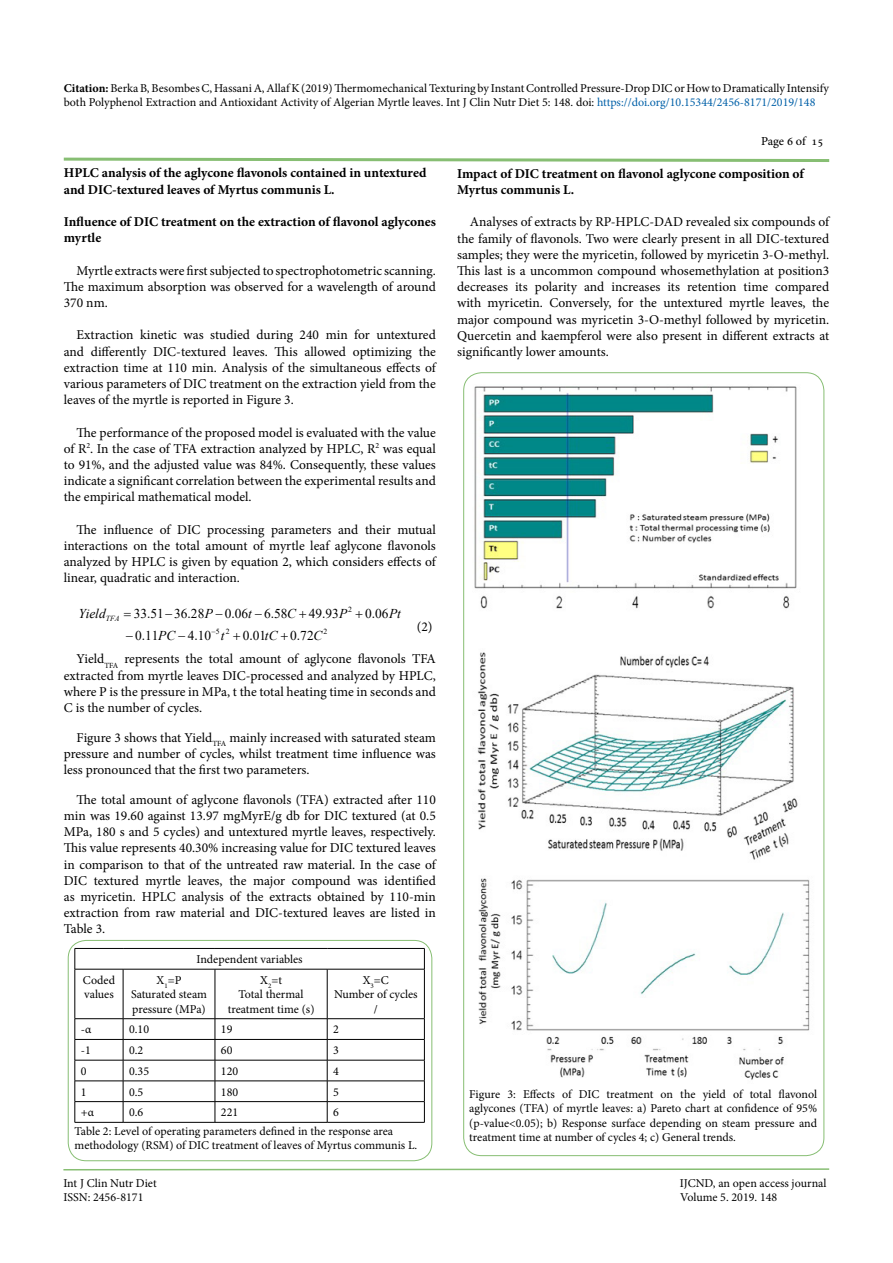
<style>
.page{position:relative;width:893px;height:1263px;background:#fff}
.page>*{position:absolute;margin:0;border:0;box-sizing:border-box;transform-origin:0 0}
.t1{font:13.5px/16.2px "Minion Pro";color:#000;text-align:justify}
.t2{font:700 13.5px/16.2px "Minion Pro";color:#000}
.t3{font:13.5px "Times New Roman";color:#000}
.t4{font:italic 13.5px "Times New Roman";color:#000}
.t5{font:12px/14.4px "Minion Pro";color:#000}
.t6{font:12px "Adobe Hebrew";letter-spacing:-.005em;color:#000}
.t7{font:7.8px "Times New Roman";color:#000}
.s1{font-weight:700}
.s2{color:#0060a8}
.s3{font-style:italic}
</style>
<div class="page">
<svg style="left:63px;top:1168px;width:767px;height:3px"></svg>
<svg style="left:63px;top:157px;width:767px;height:5px"></svg>
<hr style="left:75px;top:948px;width:48px;height:1px;background:#000">
<svg style="left:75px;top:949px;width:1px;height:20px"></svg>
<hr style="left:123px;top:948px;width:92px;height:1px;background:#000">
<hr style="left:215px;top:948px;width:112px;height:1px;background:#000">
<hr style="left:327px;top:948px;width:98px;height:1px;background:#000">
<svg style="left:424px;top:949px;width:1px;height:20px"></svg>
<hr style="left:75px;top:969px;width:48px;height:1px;background:#000">
<hr style="left:75px;top:969px;width:1px;height:49px;background:#000">
<hr style="left:123px;top:969px;width:92px;height:1px;background:#000">
<hr style="left:123px;top:969px;width:1px;height:49px;background:#000">
<hr style="left:215px;top:969px;width:112px;height:1px;background:#000">
<hr style="left:215px;top:969px;width:1px;height:49px;background:#000">
<hr style="left:327px;top:969px;width:98px;height:1px;background:#000">
<hr style="left:327px;top:969px;width:1px;height:49px;background:#000">
<hr style="left:424px;top:969px;width:1px;height:49px;background:#000">
<hr style="left:75px;top:1018px;width:48px;height:1px;background:#000">
<hr style="left:123px;top:1018px;width:92px;height:1px;background:#000">
<hr style="left:215px;top:1018px;width:112px;height:1px;background:#000">
<hr style="left:327px;top:1018px;width:98px;height:1px;background:#000">
<hr style="left:75px;top:1039px;width:48px;height:1px;background:#000">
<hr style="left:123px;top:1039px;width:92px;height:1px;background:#000">
<hr style="left:215px;top:1039px;width:112px;height:1px;background:#000">
<hr style="left:327px;top:1039px;width:98px;height:1px;background:#000">
<hr style="left:75px;top:1060px;width:48px;height:1px;background:#000">
<hr style="left:123px;top:1060px;width:92px;height:1px;background:#000">
<hr style="left:215px;top:1060px;width:112px;height:1px;background:#000">
<hr style="left:327px;top:1060px;width:98px;height:1px;background:#000">
<hr style="left:75px;top:1080px;width:48px;height:1px;background:#000">
<hr style="left:123px;top:1080px;width:92px;height:1px;background:#000">
<hr style="left:215px;top:1080px;width:112px;height:1px;background:#000">
<hr style="left:327px;top:1080px;width:98px;height:1px;background:#000">
<hr style="left:75px;top:1101px;width:48px;height:1px;background:#000">
<svg style="left:75px;top:1019px;width:1px;height:103px"></svg>
<hr style="left:123px;top:1101px;width:92px;height:1px;background:#000">
<svg style="left:123px;top:1019px;width:1px;height:103px"></svg>
<hr style="left:215px;top:1101px;width:112px;height:1px;background:#000">
<svg style="left:215px;top:1019px;width:1px;height:103px"></svg>
<hr style="left:327px;top:1101px;width:98px;height:1px;background:#000">
<svg style="left:327px;top:1019px;width:1px;height:103px"></svg>
<svg style="left:424px;top:1019px;width:1px;height:103px"></svg>
<hr style="left:75px;top:1122px;width:48px;height:1px;background:#000">
<hr style="left:123px;top:1122px;width:92px;height:1px;background:#000">
<hr style="left:215px;top:1122px;width:112px;height:1px;background:#000">
<hr style="left:327px;top:1122px;width:98px;height:1px;background:#000">
<div style="left:68px;top:940px;width:364px;height:221px;border:1px solid #87be73;border-radius:18px"></div>
<img style="left:474px;top:386px;width:336px;height:694px">
<p class="t5" style="left:64px;top:81px;width:767px"><span class="s1">Citation:</span> Berka B, Besombes C, Hassani A, Allaf K (2019) Thermomechanical Texturing by Instant Controlled Pressure-Drop DIC or How to Dramatically Intensify both Polyphenol Extraction and Antioxidant Activity of Algerian Myrtle leaves. Int J Clin Nutr Diet 5: 148. doi: <span class="s2">https://doi.org/10.15344/2456-8171/2019/148</span></p>
<p class="t6" style="left:761px;top:134px;width:64px">Page 6 of 15</p>
<p class="t2" style="left:64px;top:165px;width:364px">HPLC analysis of the aglycone flavonols contained in untextured and DIC-textured leaves of Myrtus communis L.</p>
<p class="t2" style="left:64px;top:213px;width:374px">Influence of DIC treatment on the extraction of flavonol aglycones myrtle</p>
<p class="t1" style="left:64px;top:262px;width:374px;text-indent:13px">Myrtle extracts were first subjected to spectrophotometric scanning.<br>The maximum absorption was observed for a wavelength of around 370 nm.</p>
<p class="t1" style="left:64px;top:327px;width:374px;text-indent:13px">Extraction kinetic was studied during 240 min for untextured and differently DIC-textured leaves. This allowed optimizing the extraction time at 110 min. Analysis of the simultaneous effects of various parameters of DIC treatment on the extraction yield from the leaves of the myrtle is reported in Figure 3.</p>
<p class="t1" style="left:64px;top:424px;width:374px;text-indent:13px">The performance of the proposed model is evaluated with the value of R<sup>2</sup>. In the case of TFA extraction analyzed by HPLC, R<sup>2</sup> was equal to 91%, and the adjusted value was 84%. Consequently, these values indicate a significant correlation between the experimental results and the empirical mathematical model.</p>
<p class="t1" style="left:64px;top:521px;width:374px;text-indent:13px">The influence of DIC processing parameters and their mutual interactions on the total amount of myrtle leaf aglycone flavonols analyzed by HPLC is given by equation 2, which considers effects of linear, quadratic and interaction.</p>
<p class="t1" style="left:417px;top:619px;width:17px">(2)</p>
<p class="t1" style="left:64px;top:651px;width:374px;text-indent:13px">Yield<sub>TFA</sub> represents the total amount of aglycone flavonols TFA extracted from myrtle leaves DIC-processed and analyzed by HPLC, where P is the pressure in MPa, t the total heating time in seconds and C is the number of cycles.</p>
<p class="t1" style="left:64px;top:729px;width:374px;text-indent:13px">Figure 3 shows that Yield<sub>TFA</sub> mainly increased with saturated steam pressure and number of cycles, whilst treatment time influence was less pronounced that the first two parameters.</p>
<p class="t1" style="left:64px;top:791px;width:374px;text-indent:13px">The total amount of aglycone flavonols (TFA) extracted after 110 min was 19.60 against 13.97 mgMyrE/g db for DIC textured (at 0.5<br>MPa, 180 s and 5 cycles) and untextured myrtle leaves, respectively.<br>This value represents 40.30% increasing value for DIC textured leaves in comparison to that of the untreated raw material. In the case of DIC textured myrtle leaves, the major compound was identified as myricetin. HPLC analysis of the extracts obtained by 110-min extraction from raw material and DIC-textured leaves are listed in Table 3.</p>
<p class="t7" style="left:348px;top:603px;width:5px">2</p>
<p class="t4" style="left:79px;top:604px;width:43px">Yield<sub>TFA</sub></p>
<p class="t4" style="left:248px;top:604px;width:16px">t−</p>
<p class="t4" style="left:221px;top:626px;width:5px">t</p>
<p class="t3" style="left:134px;top:603px;width:164px">33.51 36.28<span class="s3">P</span> −0.06 6.58<span class="s3">C</span></p>
<p class="t3" style="left:309px;top:603px;width:40px">49.93<span class="s3">P</span></p>
<p class="t3" style="left:365px;top:603px;width:37px">0.06<span class="s3">Pt</span></p>
<p class="t3" style="left:126px;top:626px;width:87px">− 0.11<span class="s3">PC</span> − 4.10</p>
<p class="t3" style="left:243px;top:626px;width:36px">0.01<span class="s3">tC</span></p>
<p class="t3" style="left:290px;top:626px;width:34px">0.72<span class="s3">C</span></p>
<p class="t7" style="left:212px;top:626px;width:20px">−5 2</p>
<p class="t7" style="left:324px;top:626px;width:5px">2</p>
<p class="t5" style="left:196px;top:952px;width:108px">Independent variables</p>
<p class="t5" style="left:83px;top:973px;width:34px">Coded values</p>
<p class="t5" style="left:131px;top:973px;width:78px;text-align:center">X<sub>1</sub>=P<br>Saturated steam pressure (MPa)</p>
<p class="t5" style="left:228px;top:973px;width:88px;text-align:center">X<sub>2</sub>=t<br>Total thermal treatment time (s)</p>
<p class="t5" style="left:334px;top:973px;width:85px;text-align:center">X<sub>3</sub>=C<br>Number of cycles /</p>
<p class="t5" style="left:81px;top:1022px;width:12px">-α</p>
<p class="t5" style="left:129px;top:1022px;width:22px">0.10</p>
<p class="t5" style="left:221px;top:1022px;width:13px">19</p>
<p class="t5" style="left:333px;top:1022px;width:7px">2</p>
<p class="t5" style="left:81px;top:1043px;width:12px">-1</p>
<p class="t5" style="left:129px;top:1043px;width:16px">0.2</p>
<p class="t5" style="left:221px;top:1043px;width:13px">60</p>
<p class="t5" style="left:333px;top:1043px;width:7px">3</p>
<p class="t5" style="left:81px;top:1064px;width:7px">0</p>
<p class="t5" style="left:129px;top:1064px;width:22px">0.35</p>
<p class="t5" style="left:221px;top:1064px;width:19px">120</p>
<p class="t5" style="left:333px;top:1064px;width:7px">4</p>
<p class="t5" style="left:81px;top:1085px;width:7px">1</p>
<p class="t5" style="left:129px;top:1085px;width:16px">0.5</p>
<p class="t5" style="left:221px;top:1085px;width:19px">180</p>
<p class="t5" style="left:333px;top:1085px;width:7px">5</p>
<p class="t5" style="left:81px;top:1105px;width:15px">+α</p>
<p class="t5" style="left:129px;top:1105px;width:16px">0.6</p>
<p class="t5" style="left:221px;top:1105px;width:19px">221</p>
<p class="t5" style="left:75px;top:1103px;width:320px;line-height:18.3px;text-indent:259px">6<br>Table 2: Level of operating parameters defined in the response area</p>
<p class="t5" style="left:75px;top:1138px;width:344px">methodology (RSM) of DIC treatment of leaves of Myrtus communis L.</p>
<p class="t2" style="left:457px;top:165px;width:348px">Impact of DIC treatment on flavonol aglycone composition of<br>Myrtus communis L.</p>
<p class="t1" style="left:457px;top:214px;width:374px;text-indent:13px">Analyses of extracts by RP-HPLC-DAD revealed six compounds of the family of flavonols. Two were clearly present in all DIC-textured samples; they were the myricetin, followed by myricetin 3-O-methyl.<br>This last is a uncommon compound whosemethylation at position3 decreases its polarity and increases its retention time compared with myricetin. Conversely, for the untextured myrtle leaves, the major compound was myricetin 3-O-methyl followed by myricetin.<br>Quercetin and kaempferol were also present in different extracts at significantly lower amounts.</p>
<p class="t5" style="left:469px;top:1087px;width:349px;text-align:justify">Figure 3: Effects of DIC treatment on the yield of total flavonol aglycones (TFA) of myrtle leaves: a) Pareto chart at confidence of 95% (p-value&lt;0.05); b) Response surface depending on steam pressure and treatment time at number of cycles 4; c) General trends.</p>
<p class="t5" style="left:63px;top:1176px;width:95px">Int J Clin Nutr Diet</p>
<p class="t5" style="left:680px;top:1176px;width:148px">IJCND, an open access journal</p>
<p class="t5" style="left:63px;top:1190px;width:82px">ISSN: 2456-8171</p>
<p class="t5" style="left:680px;top:1190px;width:99px">Volume 5. 2019. 148</p>
</div>
